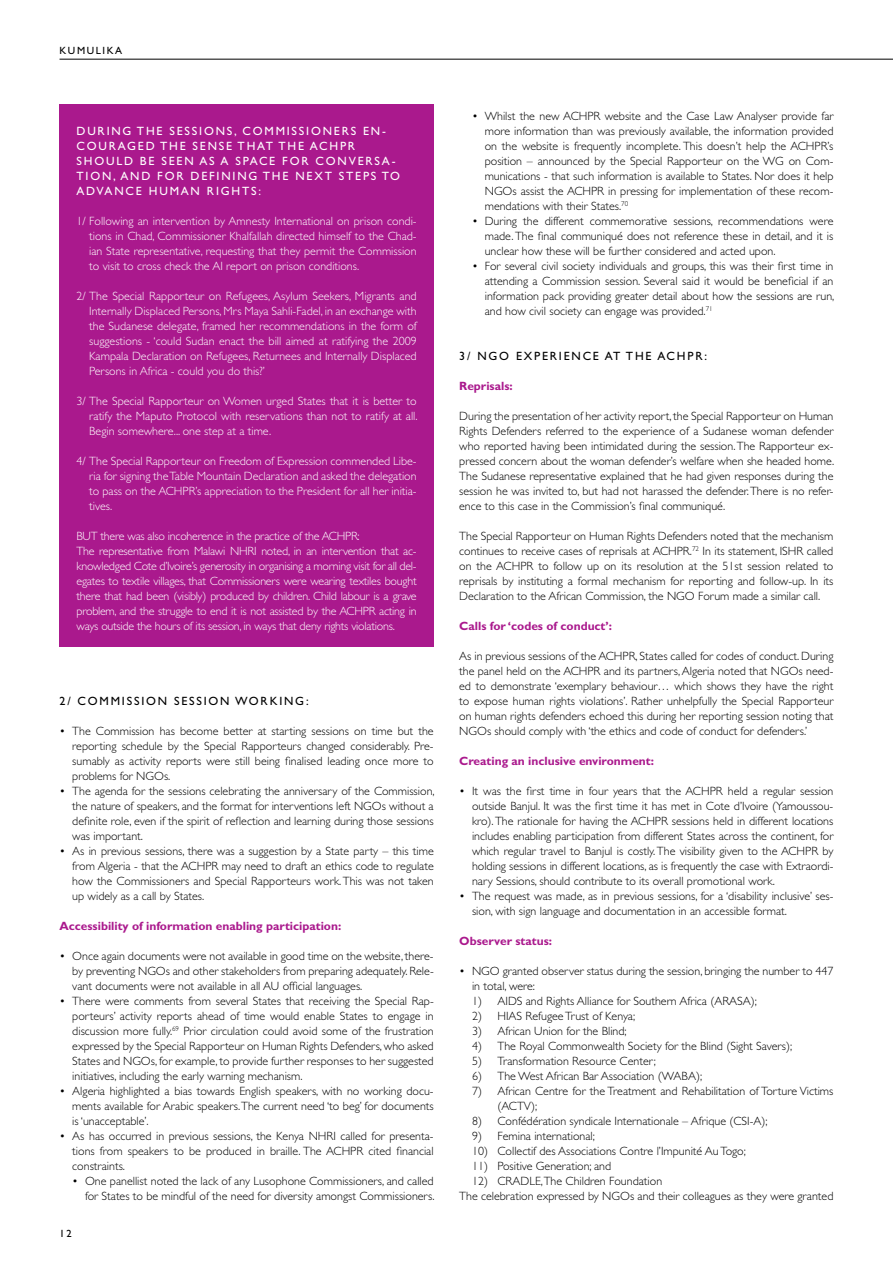
<style>
.page{position:relative;width:893px;height:1263px;background:#fff}
.page>*{position:absolute;margin:0;border:0;box-sizing:border-box;transform-origin:0 0}
.t1{font:300 12px/15px "Gill Sans";color:#000;text-align:justify}
.t2{font:300 12px/15px "Gill Sans";letter-spacing:-.02em;color:#fff;text-align:justify}
.t3{font:12px/15px "Gill Sans";letter-spacing:.15em;color:#fff}
.t4{font:700 12px "Gill Sans";color:#aa198d}
.t5{font:12px "Gill Sans";letter-spacing:.15em;color:#000}
.t6{font:10.5px "Gill Sans";letter-spacing:.15em;color:#000}
</style>
<div class="page">
<hr style="left:60px;top:59px;width:833px;height:1px;background:#000">
<div style="left:60px;top:105px;width:374px;height:542px;background:#aa198d"></div>
<p class="t6" style="left:60px;top:44px;width:64px">KUMULIKA</p>
<p class="t3" style="left:77px;top:123px;width:321px">D URING T HE SESSIONS, COMMISSIONERS EN-COURAGED T HE SENSE T HAT T HE ACH PR SHOULD BE SEEN AS A SPACE FOR CONVERSA-TION, AND FOR DEFINING T HE NEXT</p>
<p class="t3" style="left:339px;top:168px;width:63px">ST EPS TO</p>
<p class="t3" style="left:77px;top:183px;width:186px">ADVANCE HUMAN RIGHTS:</p>
<p class="t2" style="left:89px;top:213px;width:329px;text-indent:-13px">1/ Following an intervention by Amnesty International on prison condi&shy;tions in Chad, Commissioner Khalfallah directed himself to the Chad&shy;ian State representative, requesting that they permit the Commission to visit to cross check the AI report on prison conditions.</p>
<p class="t2" style="left:89px;top:288px;width:329px;text-indent:-13px">2/ The Special Rapporteur on Refugees, Asylum Seekers, Migrants and Internally Displaced Persons, Mrs Maya Sahli-Fadel, in an exchange with the Sudanese delegate, framed her recommendations in the form of suggestions - ‘could Sudan enact the bill aimed at ratifying the 2009<br>Kampala Declaration on Refugees, Returnees and Internally Displaced Persons in Africa - could you do this?’</p>
<p class="t2" style="left:89px;top:393px;width:330px;text-indent:-13px">3/ The Special Rapporteur on Women urged States that it is better to ratify the Maputo Protocol with reservations than not to ratify at all.<br>Begin somewhere... one step at a time.</p>
<p class="t2" style="left:89px;top:453px;width:329px;text-indent:-13px">4/ The Special Rapporteur on Freedom of Expression commended Libe&shy;ria for signing the Table Mountain Declaration and asked the delegation to pass on the ACHPR’s appreciation to the President for all her initia&shy;tives.</p>
<p class="t2" style="left:77px;top:528px;width:342px;text-align:left">BUT there was also incoherence in the practice of the ACHPR:<br>The representative from Malawi NHRI noted, in an intervention that ac&shy;knowledged Cote d’Ivoire’s generosity in organising a morning visit for all del&shy;egates to textile villages, that Commissioners were wearing textiles bought there that had been (visibly) produced by children. Child labour is a grave problem, and the struggle to end it is not assisted by the ACHPR acting in ways outside the hours of its session, in ways that deny rights violations.</p>
<p class="t5" style="left:60px;top:694px;width:251px">2/ COMMISSION SESSION WORKING:</p>
<p class="t1" style="left:72px;top:723px;width:363px;text-indent:-13px">• The Commission has become better at starting sessions on time but the reporting schedule by the Special Rapporteurs changed considerably. Pre&shy;sumably as activity reports were still being finalised leading once more to problems for NGOs.</p>
<p class="t1" style="left:72px;top:783px;width:364px;text-indent:-13px">• The agenda for the sessions celebrating the anniversary of the Commission, the nature of speakers, and the format for interventions left NGOs without a definite role, even if the spirit of reflection and learning during those sessions was important.</p>
<p class="t1" style="left:72px;top:843px;width:363px;text-indent:-13px">• As in previous sessions, there was a suggestion by a State party – this time from Algeria - that the ACHPR may need to draft an ethics code to regulate how the Commissioners and Special Rapporteurs work. This was not taken up widely as a call by States.</p>
<p class="t4" style="left:60px;top:918px;width:283px">Accessibility of information enabling participation:</p>
<p class="t1" style="left:72px;top:948px;width:363px;text-indent:-13px">• Once again documents were not available in good time on the website, there&shy;by preventing NGOs and other stakeholders from preparing adequately. Rele&shy;vant documents were not available in all AU official languages.</p>
<p class="t1" style="left:72px;top:993px;width:363px;text-indent:-13px">• There were comments from several States that receiving the Special Rap&shy;porteurs’ activity reports ahead of time would enable States to engage in discussion more fully.<sup>69</sup> Prior circulation could avoid some of the frustration expressed by the Special Rapporteur on Human Rights Defenders, who asked States and NGOs, for example, to provide further responses to her suggested initiatives, including the early warning mechanism.</p>
<p class="t1" style="left:72px;top:1083px;width:363px;text-indent:-13px">• Algeria highlighted a bias towards English speakers, with no working docu&shy;ments available for Arabic speakers. The current need ‘to beg’ for documents is ‘unacceptable’.</p>
<p class="t1" style="left:72px;top:1128px;width:363px;text-indent:-13px">• As has occurred in previous sessions, the Kenya NHRI called for presenta&shy;tions from speakers to be produced in braille. The ACHPR cited financial constraints.</p>
<p class="t1" style="left:72px;top:1173px;width:364px;text-align:right">• One panellist noted the lack of any Lusophone Commissioners, and called for States to be mindful of the need for diversity amongst Commissioners.</p>
<p class="t6" style="left:60px;top:1227px;width:14px">12</p>
<p class="t1" style="left:485px;top:108px;width:350px;text-indent:-13px">• Whilst the new ACHPR website and the Case Law Analyser provide far more information than was previously available, the information provided on the website is frequently incomplete. This doesn’t help the ACHPR’s position – announced by the Special Rapporteur on the WG on Com&shy;munications - that such information is available to States. Nor does it help NGOs assist the ACHPR in pressing for implementation of these recom&shy;mendations with their States.<sup>70</sup></p>
<p class="t1" style="left:485px;top:213px;width:350px;text-indent:-13px">• During the different commemorative sessions, recommendations were made. The final communiqué does not reference these in detail, and it is unclear how these will be further considered and acted upon.</p>
<p class="t1" style="left:485px;top:258px;width:351px;text-indent:-13px">• For several civil society individuals and groups, this was their first time in attending a Commission session. Several said it would be beneficial if an information pack providing greater detail about how the sessions are run, and how civil society can engage was provided.<sup>71</sup></p>
<p class="t5" style="left:459px;top:349px;width:30px">3/ NGO</p>
<p class="t5" style="left:516px;top:349px;width:193px">EXP ERIENCE AT T HE ACH PR:</p>
<p class="t4" style="left:459px;top:378px;width:55px">Reprisals:</p>
<p class="t1" style="left:459px;top:408px;width:377px">During the presentation of her activity report, the Special Rapporteur on Human Rights Defenders referred to the experience of a Sudanese woman defender who reported having been intimidated during the session. The Rapporteur ex&shy;pressed concern about the woman defender’s welfare when she headed home.<br>The Sudanese representative explained that he had given responses during the session he was invited to, but had not harassed the defender. There is no refer&shy;ence to this case in the Commission’s final communiqué.</p>
<p class="t1" style="left:459px;top:528px;width:376px">The Special Rapporteur on Human Rights Defenders noted that the mechanism continues to receive cases of reprisals at ACHPR.<sup>72</sup> In its statement, ISHR called on the ACHPR to follow up on its resolution at the 51st session related to reprisals by instituting a formal mechanism for reporting and follow-up. In its Declaration to the African Commission, the NGO Forum made a similar call.</p>
<p class="t4" style="left:459px;top:618px;width:154px">Calls for ‘codes of conduct’:</p>
<p class="t1" style="left:459px;top:648px;width:376px">As in previous sessions of the ACHPR, States called for codes of conduct. During the panel held on the ACHPR and its partners, Algeria noted that NGOs need&shy;ed to demonstrate ‘exemplary behaviour… which shows they have the right to expose human rights violations’. Rather unhelpfully the Special Rapporteur on human rights defenders echoed this during her reporting session noting that NGOs should comply with ‘the ethics and code of conduct for defenders.’</p>
<p class="t4" style="left:459px;top:753px;width:196px">Creating an inclusive environment:</p>
<p class="t1" style="left:472px;top:783px;width:363px;text-indent:-13px">• It was the first time in four years that the ACHPR held a regular session outside Banjul. It was the first time it has met in Cote d’Ivoire (Yamoussou&shy;kro). The rationale for having the ACHPR sessions held in different locations includes enabling participation from different States across the continent, for which regular travel to Banjul is costly. The visibility given to the ACHPR by holding sessions in different locations, as is frequently the case with Extraordi&shy;nary Sessions, should contribute to its overall promotional work.</p>
<p class="t1" style="left:472px;top:888px;width:363px;text-indent:-13px">• The request was made, as in previous sessions, for a ‘disability inclusive’ ses&shy;sion, with sign language and documentation in an accessible format.</p>
<p class="t4" style="left:459px;top:933px;width:94px">Observer status:</p>
<p class="t1" style="left:472px;top:963px;width:363px;text-indent:-13px">• NGO granted observer status during the session, bringing the number to 447 in total, were:</p>
<p class="t1" style="left:472px;top:993px;width:286px">1) AIDS and Rights Alliance for Southern Africa (ARASA);</p>
<p class="t1" style="left:472px;top:1008px;width:165px">2) HIAS Refugee Trust of Kenya;</p>
<p class="t1" style="left:472px;top:1023px;width:156px">3) African Union for the Blind;</p>
<p class="t1" style="left:472px;top:1038px;width:322px">4) The Royal Commonwealth Society for the Blind (Sight Savers);</p>
<p class="t1" style="left:472px;top:1053px;width:185px">5) Transformation Resource Center;</p>
<p class="t1" style="left:472px;top:1068px;width:232px">6) The West African Bar Association (WABA);</p>
<p class="t1" style="left:497px;top:1083px;width:337px;text-indent:-26px">7) African Centre for the Treatment and Rehabilitation of Torture Victims (ACTV);</p>
<p class="t1" style="left:472px;top:1113px;width:297px">8) Confédération syndicale Internationale – Afrique (CSI-A);</p>
<p class="t1" style="left:472px;top:1128px;width:124px">9) Femina international;</p>
<p class="t1" style="left:472px;top:1143px;width:275px">10) Collectif des Associations Contre l’Impunité Au Togo;</p>
<p class="t1" style="left:472px;top:1158px;width:141px">11) Positive Generation; and</p>
<p class="t1" style="left:459px;top:1173px;width:376px;text-indent:13px">12) CRADLE,The Children Foundation<br>The celebration expressed by NGOs and their colleagues as they were granted</p>
</div>
